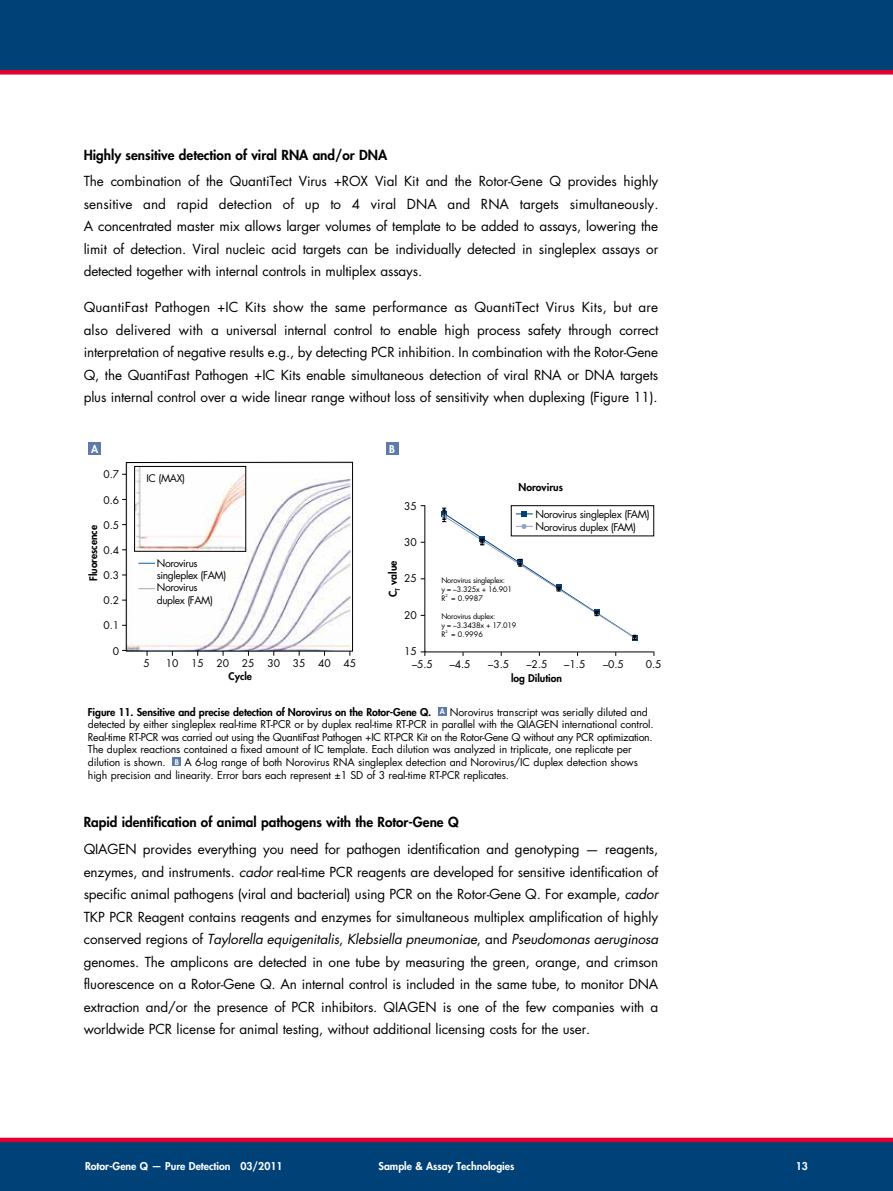
<style>
.page{position:relative;width:893px;height:1191px;background:#fff}
.page>*{position:absolute;margin:0;border:0;box-sizing:border-box;transform-origin:0 0}
.t1{font:13.5px/22.5px "Futura";letter-spacing:-.01em;color:#000;text-align:justify}
.t2{font:800 13.5px "Futura";color:#000}
.t3{font:10.5px/12.6px "Futura";letter-spacing:-.01em;color:#000}
.t4{font:800 10.5px "Futura";color:#fff}
.t5{font:10.35px/12.3px "Futura";letter-spacing:-.03em;color:#000}
.t6{font:800 10.35px "Futura";color:#000}
.t7{font:10.2px/12.3px "Futura";letter-spacing:-.035em;color:#000}
.t8{font:800 10.2px "Futura";color:#000}
.t9{font:10.2px "Futura";color:#000}
.t10{font:7.35px/8.9px "Futura";letter-spacing:-.03em;color:#000}
.t11{font:3.75px "Futura";color:#000}
.s1{font-weight:800}
.s2{font-weight:800;font-size:7.5px;color:#fff}
.s3{font-style:italic}
</style>
<div class="page">
<div style="left:0;top:0;width:893px;height:72px;background:#004178"></div>
<div style="left:0;top:1140px;width:893px;height:51px;background:#004178"></div>
<div style="left:0;top:70px;width:893px;height:5px;background:#e20030"></div>
<div style="left:0;top:1137px;width:893px;height:5px;background:#e20030"></div>
<div style="left:88px;top:442px;width:13px;height:13px;background:#5d7ba6"></div>
<div style="left:386px;top:442px;width:12px;height:13px;background:#5d7ba6"></div>
<div style="left:438px;top:707px;width:8px;height:8px;background:#5d7ba6"></div>
<div style="left:173px;top:757px;width:8px;height:9px;background:#5d7ba6"></div>
<hr style="left:425px;top:651px;width:229px;height:1px;background:#000">
<hr style="left:424px;top:505px;width:1px;height:147px;background:#000">
<svg style="left:442px;top:505px;width:213px;height:135px"></svg>
<img style="left:128px;top:465px;width:223px;height:184px">
<div style="left:126px;top:462px;width:227px;height:189px;border:1px solid #000"></div>
<img style="left:136px;top:468px;width:108px;height:82px">
<div style="left:134px;top:466px;width:112px;height:86px;border:1px solid #000"></div>
<svg style="left:138px;top:588px;width:17px;height:1px"></svg>
<svg style="left:138px;top:563px;width:17px;height:1px"></svg>
<p class="t2" style="left:84px;top:146px;width:305px">Highly sensitive detection of viral RNA and/or DNA</p>
<p class="t1" style="left:84px;top:170px;width:576px">The combination of the QuantiTect Virus +ROX Vial Kit and the Rotor-Gene Q provides highly sensitive and rapid detection of up to 4 viral DNA and RNA targets simultaneously.<br>A concentrated master mix allows larger volumes of template to be added to assays, lowering the limit of detection. Viral nucleic acid targets can be individually detected in singleplex assays or detected together with internal controls in multiplex assays.</p>
<p class="t1" style="left:84px;top:296px;width:576px">QuantiFast Pathogen +IC Kits show the same performance as QuantiTect Virus Kits, but are also delivered with a universal internal control to enable high process safety through correct interpretation of negative results e.g., by detecting PCR inhibition. In combination with the Rotor-Gene Q, the QuantiFast Pathogen +IC Kits enable simultaneous detection of viral RNA or DNA targets plus internal control over a wide linear range without loss of sensitivity when duplexing (Figure 11).</p>
<p class="t4" style="left:91px;top:443px;width:9px">A</p>
<p class="t4" style="left:389px;top:443px;width:7px">B</p>
<p class="t7" style="left:103px;top:468px;width:17px">0.7</p>
<p class="t7" style="left:103px;top:494px;width:17px">0.6</p>
<p class="t7" style="left:103px;top:519px;width:17px">0.5</p>
<p class="t7" style="left:103px;top:544px;width:17px">0.4</p>
<p class="t7" style="left:103px;top:569px;width:17px">0.3</p>
<p class="t7" style="left:103px;top:594px;width:17px">0.2</p>
<p class="t7" style="left:103px;top:619px;width:17px">0.1</p>
<p class="t7" style="left:113px;top:645px;width:8px">0</p>
<p class="t8" style="left:87px;top:581px;width:57px;rotate:-90deg">Fluorescence</p>
<p class="t7" style="left:146px;top:472px;width:40px">IC (MAX)</p>
<p class="t7" style="left:157px;top:557px;width:71px">Norovirus singleplex (FAM)<br>Norovirus duplex (FAM)</p>
<p class="t7" style="left:144px;top:657px;width:8px">5</p>
<p class="t9" style="left:166px;top:657px;width:192px">10 15 20 25 30 35 40 45</p>
<p class="t8" style="left:229px;top:670px;width:25px">Cycle</p>
<p class="t5" style="left:404px;top:500px;width:14px">35</p>
<p class="t5" style="left:404px;top:536px;width:14px">30</p>
<p class="t5" style="left:404px;top:572px;width:14px">25</p>
<p class="t5" style="left:404px;top:609px;width:14px">20</p>
<p class="t5" style="left:404px;top:645px;width:14px">15</p>
<p class="t6" style="left:386px;top:597px;width:38px;rotate:-90deg">C<sub>T</sub> value</p>
<p class="t6" style="left:519px;top:480px;width:46px">Norovirus</p>
<p class="t10" style="left:441px;top:576px;width:72px">Norovirus singleplex:<br>y = –3.325x + 16.901<br>R</p>
<p class="t11" style="left:445px;top:593px;width:4px">2</p>
<p class="t10" style="left:451px;top:594px;width:33px">= 0.9987</p>
<p class="t10" style="left:441px;top:612px;width:77px">Norovirus duplex:<br>y = –3.3438x + 17.019<br>R</p>
<p class="t11" style="left:445px;top:629px;width:4px">2</p>
<p class="t10" style="left:451px;top:630px;width:33px">= 0.9996</p>
<p class="t5" style="left:535px;top:508px;width:116px">Norovirus singleplex (FAM)<br>Norovirus duplex (FAM)</p>
<p class="t5" style="left:450px;top:658px;width:22px">–4.5</p>
<p class="t5" style="left:646px;top:658px;width:17px">0.5</p>
<p class="t5" style="left:412px;top:658px;width:23px">–5.5</p>
<p class="t5" style="left:488px;top:658px;width:23px">–3.5</p>
<p class="t5" style="left:526px;top:658px;width:23px">–2.5</p>
<p class="t5" style="left:564px;top:658px;width:23px">–1.5</p>
<p class="t5" style="left:603px;top:658px;width:22px">–0.5</p>
<p class="t6" style="left:511px;top:671px;width:53px">log Dilution</p>
<p class="t3" style="left:88px;top:705px;width:567px"><span class="s1">Figure 11. Sensitive and precise detection of Norovirus on the Rotor-Gene Q.</span> <span class="s2">A</span> Norovirus transcript was serially diluted and detected by either singleplex real-time RT-PCR or by duplex real-time RT-PCR in parallel with the QIAGEN international control.<br>Real-time RT-PCR was carried out using the QuantiFast Pathogen +IC RT-PCR Kit on the Rotor-Gene Q without any PCR optimization.<br>The duplex reactions contained a fixed amount of IC template. Each dilution was analyzed in triplicate, one replicate per dilution is shown. <span class="s2">B</span> A 6-log range of both Norovirus RNA singleplex detection and Norovirus/IC duplex detection shows high precision and linearity. Error bars each represent ±1 SD of 3 real-time RT-PCR replicates.</p>
<p class="t2" style="left:84px;top:814px;width:376px">Rapid identification of animal pathogens with the Rotor-Gene Q</p>
<p class="t1" style="left:84px;top:838px;width:576px">QIAGEN provides everything you need for pathogen identification and genotyping — reagents, enzymes, and instruments. <span class="s3">cador</span> real-time PCR reagents are developed for sensitive identification of specific animal pathogens (viral and bacterial) using PCR on the Rotor-Gene Q. For example, <span class="s3">cador </span>TKP PCR Reagent contains reagents and enzymes for simultaneous multiplex amplification of highly conserved regions of <span class="s3">Taylorella equigenitalis</span>, <span class="s3">Klebsiella pneumoniae</span>, and <span class="s3">Pseudomonas aeruginosa </span>genomes. The amplicons are detected in one tube by measuring the green, orange, and crimson fluorescence on a Rotor-Gene Q. An internal control is included in the same tube, to monitor DNA extraction and/or the presence of PCR inhibitors. QIAGEN is one of the few companies with a worldwide PCR license for animal testing, without additional licensing costs for the user.</p>
<p class="t4" style="left:85px;top:1160px;width:199px">Rotor-Gene Q — Pure Detection 03/2011</p>
<p class="t4" style="left:378px;top:1160px;width:137px">Sample &amp; Assay Technologies</p>
<p class="t4" style="left:796px;top:1160px;width:14px">13</p>
</div>
